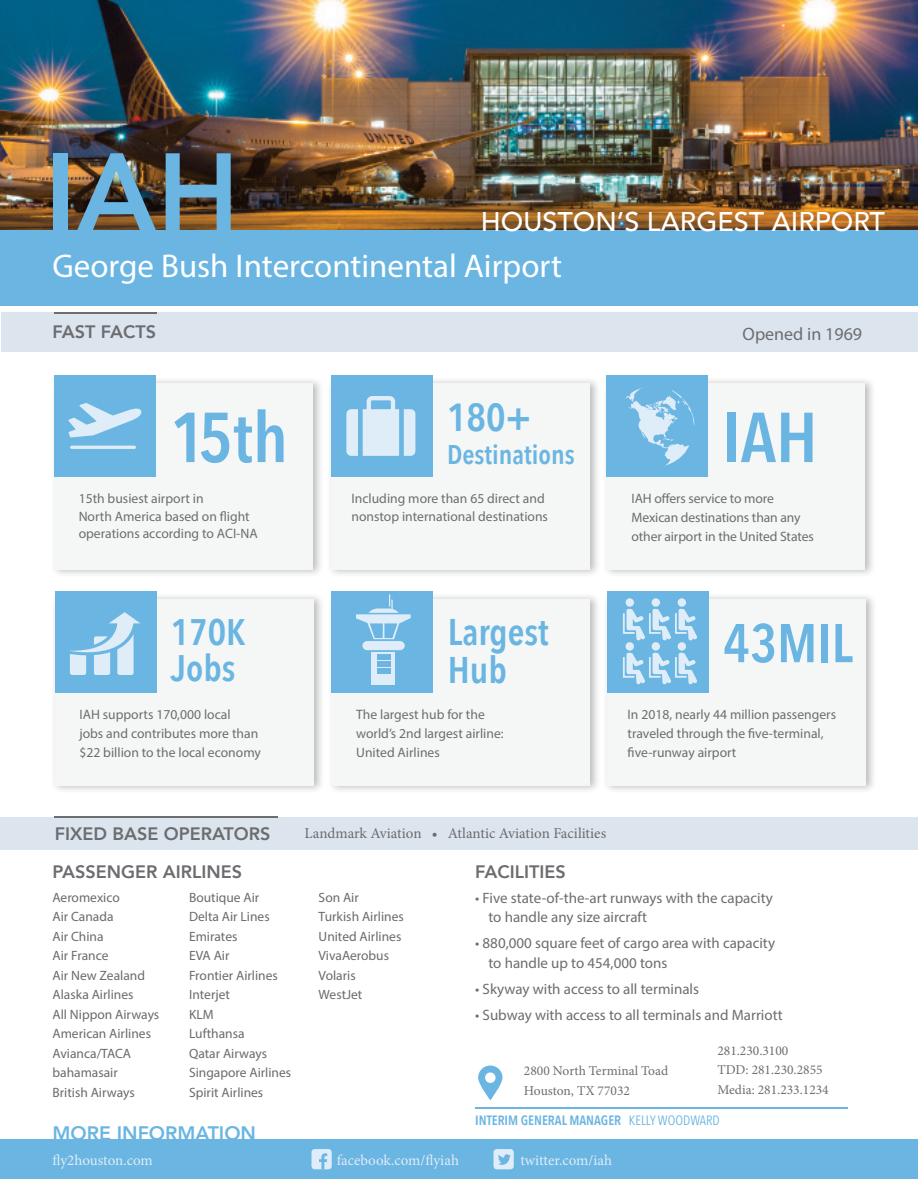
<style>
.page{position:relative;width:918px;height:1188px;background:#fff}
.page>*{position:absolute;margin:0;border:0;box-sizing:border-box;transform-origin:0 0}
.t1{font:800 111.6px "Avenir";color:#6ab5e2}
.t2{font:600 69.9px "Avenir Next Condensed";color:#6ab5e2}
.t3{font:600 54px "Avenir Next Condensed";color:#6ab5e2}
.t4{font:600 39px "Avenir Next Condensed";color:#6ab5e2}
.t5{font:600 37.05px/38.2px "Avenir Next Condensed";color:#6ab5e2}
.t6{font:600 36.9px/36px "Avenir Next Condensed";color:#6ab5e2}
.t7{font:33px "Myriad Pro";color:#fff}
.t8{font:500 27px "Avenir";color:#fff}
.t9{font:600 27px "Avenir Next Condensed";color:#6ab5e2}
.t10{font:800 19.5px "Avenir";color:#6ab5e2}
.t11{font:800 18px "Avenir";color:#6c6d70}
.t12{font:18px "Myriad Pro";color:#6c6d70}
.t13{font:15px/19.5px "Myriad Pro";color:#6c6d70}
.t14{font:15px "Minion Pro";color:#dfedf8}
.t15{font:15px "Minion Pro";color:#6b6b6e}
.t16{font:13.65px/19px "Myriad Pro";color:#6c6d70}
.t17{font:13.5px "Myriad Pro";color:#6b6b6e}
.t18{font:13.5px/19.5px "Minion Pro";color:#6c6d70}
.t19{font:600 13.5px "Avenir Next Condensed";color:#6ab5e2}
.s1{font-weight:400}
</style>
<div class="page">
<img style="left:0;top:0;width:918px;height:230px">
<div style="left:0;top:230px;width:918px;height:76px;background:#6ab5e2"></div>
<div style="left:51px;top:592px;width:274px;height:203px;background:#231f20;opacity:.3"></div>
<div style="left:55px;top:599px;width:258px;height:187px;background:#f5f7f7"></div>
<div style="left:55px;top:591px;width:101px;height:102px;background:#6ab5e2"></div>
<svg style="left:69px;top:612px;width:71px;height:63px"></svg>
<div style="left:327px;top:376px;width:274px;height:203px;background:#231f20;opacity:.3"></div>
<div style="left:331px;top:383px;width:258px;height:187px;background:#f5f7f7"></div>
<div style="left:331px;top:375px;width:101px;height:102px;background:#6ab5e2"></div>
<div style="left:602px;top:376px;width:274px;height:203px;background:#231f20;opacity:.3"></div>
<div style="left:606px;top:383px;width:259px;height:187px;background:#f5f7f7"></div>
<div style="left:606px;top:375px;width:102px;height:102px;background:#6ab5e2"></div>
<div style="left:603px;top:592px;width:274px;height:203px;background:#231f20;opacity:.3"></div>
<div style="left:607px;top:599px;width:258px;height:187px;background:#f5f7f7"></div>
<div style="left:607px;top:591px;width:102px;height:102px;background:#6ab5e2"></div>
<div style="left:50px;top:376px;width:274px;height:203px;background:#231f20;opacity:.3"></div>
<div style="left:54px;top:383px;width:259px;height:187px;background:#f5f7f7"></div>
<div style="left:54px;top:375px;width:102px;height:102px;background:#6ab5e2"></div>
<svg style="left:626px;top:386px;width:69px;height:80px"></svg>
<div style="left:0;top:1139px;width:918px;height:40px;background:#6ab5e2"></div>
<div style="left:0;top:817px;width:918px;height:33px;background:#dce5ee"></div>
<div style="left:1px;top:312px;width:917px;height:40px;background:#dce5ee"></div>
<hr style="left:54px;top:312px;width:102px;height:2px;background:#6c6d70">
<div style="left:311px;top:1149px;width:21px;height:20px;background:#dfedf8;border-radius:3px"></div>
<svg style="left:319px;top:1153px;width:8px;height:16px"></svg>
<div style="left:494px;top:1149px;width:20px;height:20px;background:#dfedf8;border-radius:3px"></div>
<svg style="left:498px;top:1154px;width:13px;height:11px"></svg>
<svg style="left:478px;top:1066px;width:24px;height:34px"></svg>
<hr style="left:475px;top:1107px;width:373px;height:2px;background:#6ab5e2">
<hr style="left:55px;top:816px;width:223px;height:2px;background:#6c6d70">
<div style="left:327px;top:592px;width:275px;height:203px;background:#231f20;opacity:.3"></div>
<div style="left:332px;top:599px;width:258px;height:187px;background:#f5f7f7"></div>
<div style="left:332px;top:591px;width:101px;height:102px;background:#6ab5e2"></div>
<div style="left:372px;top:652px;width:23px;height:33px;background:#dfedf8"></div>
<div style="left:377px;top:655px;width:14px;height:5px;background:#6ab5e2"></div>
<div style="left:377px;top:662px;width:14px;height:5px;background:#6ab5e2"></div>
<div style="left:377px;top:669px;width:14px;height:5px;background:#6ab5e2"></div>
<div style="left:362px;top:641px;width:43px;height:9px;background:#dfedf8;border-radius:5px"></div>
<svg style="left:356px;top:594px;width:55px;height:45px"></svg>
<div style="left:626px;top:642px;width:8px;height:9px;background:#dfedf8;border-radius:50%"></div>
<div style="left:652px;top:642px;width:8px;height:9px;background:#dfedf8;border-radius:50%"></div>
<div style="left:678px;top:642px;width:8px;height:9px;background:#dfedf8;border-radius:50%"></div>
<svg style="left:623px;top:652px;width:74px;height:33px"></svg>
<div style="left:626px;top:598px;width:8px;height:9px;background:#dfedf8;border-radius:50%"></div>
<div style="left:652px;top:598px;width:8px;height:9px;background:#dfedf8;border-radius:50%"></div>
<div style="left:678px;top:598px;width:8px;height:9px;background:#dfedf8;border-radius:50%"></div>
<svg style="left:623px;top:608px;width:74px;height:33px"></svg>
<svg style="left:68px;top:403px;width:74px;height:35px"></svg>
<hr style="left:70px;top:446px;width:66px;height:3px;background:#dfedf8;border-radius:2px">
<svg style="left:346px;top:396px;width:69px;height:60px"></svg>
<p class="t1" style="left:45px;top:107px;width:196px">IAH</p>
<p class="t7" style="left:52px;top:246px;width:511px">George Bush Intercontinental Airport</p>
<p class="t8" style="left:481px;top:199px;width:405px">HOUSTON’S LARGEST AIRPORT</p>
<p class="t11" style="left:52px;top:317px;width:105px">FAST FACTS</p>
<p class="t12" style="left:743px;top:323px;width:121px">Opened in 1969</p>
<p class="t2" style="left:170px;top:377px;width:119px">15th</p>
<p class="t16" style="left:79px;top:489px;width:181px;line-height:17.7px">15th busiest airport in<br>North America based on flight operations according to ACI-NA</p>
<p class="t4" style="left:447px;top:384px;width:86px">180+</p>
<p class="t9" style="left:447px;top:431px;width:129px">Destinations</p>
<p class="t16" style="left:352px;top:489px;width:198px;line-height:17.7px">Including more than 65 direct and nonstop international destinations</p>
<p class="t2" style="left:722px;top:377px;width:97px">IAH</p>
<p class="t16" style="left:632px;top:489px;width:184px">IAH offers service to more<br>Mexican destinations than any other airport in the United States</p>
<p class="t6" style="left:171px;top:613px;width:76px">170K<br>Jobs</p>
<p class="t16" style="left:79px;top:705px;width:183px">IAH supports 170,000 local<br>jobs and contributes more than $22 billion to the local economy</p>
<p class="t5" style="left:448px;top:612px;width:103px">Largest<br>Hub</p>
<p class="t16" style="left:356px;top:705px;width:149px">The largest hub for the world’s 2nd largest airline:<br>United Airlines</p>
<p class="t3" style="left:723px;top:597px;width:131px">43MIL</p>
<p class="t16" style="left:628px;top:705px;width:210px">In 2018, nearly 44 million passengers traveled through the five-terminal, five-runway airport</p>
<p class="t11" style="left:55px;top:820px;width:217px">FIXED BASE OPERATORS</p>
<p class="t15" style="left:305px;top:824px;width:303px">Landmark Aviation • Atlantic Aviation Facilities</p>
<p class="t11" style="left:52px;top:858px;width:191px">PASSENGER AIRLINES</p>
<p class="t11" style="left:475px;top:858px;width:92px">FACILITIES</p>
<p class="t17" style="left:52px;top:889px;width:69px">Aeromexico</p>
<p class="t17" style="left:52px;top:908px;width:63px">Air Canada</p>
<p class="t17" style="left:52px;top:928px;width:53px">Air China</p>
<p class="t17" style="left:52px;top:947px;width:57px">Air France</p>
<p class="t17" style="left:52px;top:967px;width:94px">Air New Zealand</p>
<p class="t17" style="left:52px;top:986px;width:82px">Alaska Airlines</p>
<p class="t17" style="left:52px;top:1006px;width:108px">All Nippon Airways</p>
<p class="t17" style="left:52px;top:1025px;width:100px">American Airlines</p>
<p class="t17" style="left:52px;top:1045px;width:80px">Avianca/TACA</p>
<p class="t17" style="left:52px;top:1064px;width:67px">bahamasair</p>
<p class="t17" style="left:52px;top:1084px;width:84px">British Airways</p>
<p class="t17" style="left:189px;top:889px;width:72px">Boutique Air</p>
<p class="t17" style="left:189px;top:908px;width:82px">Delta Air Lines</p>
<p class="t17" style="left:189px;top:928px;width:50px">Emirates</p>
<p class="t17" style="left:189px;top:947px;width:42px">EVA Air</p>
<p class="t17" style="left:189px;top:967px;width:90px">Frontier Airlines</p>
<p class="t17" style="left:189px;top:986px;width:42px">Interjet</p>
<p class="t17" style="left:189px;top:1006px;width:26px">KLM</p>
<p class="t17" style="left:189px;top:1025px;width:57px">Lufthansa</p>
<p class="t17" style="left:189px;top:1045px;width:80px">Qatar Airways</p>
<p class="t17" style="left:189px;top:1064px;width:104px">Singapore Airlines</p>
<p class="t17" style="left:189px;top:1084px;width:76px">Spirit Airlines</p>
<p class="t10" style="left:52px;top:1118px;width:205px">MORE INFORMATION</p>
<p class="t17" style="left:319px;top:889px;width:42px">Son Air</p>
<p class="t17" style="left:319px;top:908px;width:87px">Turkish Airlines</p>
<p class="t17" style="left:319px;top:928px;width:84px">United Airlines</p>
<p class="t17" style="left:319px;top:947px;width:72px">VivaAerobus</p>
<p class="t17" style="left:319px;top:967px;width:39px">Volaris</p>
<p class="t17" style="left:319px;top:986px;width:45px">WestJet</p>
<p class="t13" style="left:488px;top:888px;width:286px;text-indent:-13px">• Five state-of-the-art runways with the capacity to handle any size aircraft</p>
<p class="t13" style="left:488px;top:933px;width:288px;text-indent:-13px">• 880,000 square feet of cargo area with capacity to handle up to 454,000 tons</p>
<p class="t13" style="left:475px;top:979px;width:225px">• Skyway with access to all terminals</p>
<p class="t13" style="left:475px;top:1005px;width:309px">• Subway with access to all terminals and Marriott</p>
<p class="t18" style="left:524px;top:1061px;width:146px">2800 North Terminal Toad</p>
<p class="t18" style="left:524px;top:1081px;width:108px">Houston, TX 77032</p>
<p class="t18" style="left:717px;top:1041px;width:72px">281.230.3100</p>
<p class="t18" style="left:717px;top:1060px;width:113px">TDD: 281.230.2855<br>Media: 281.233.1234</p>
<p class="t19" style="left:475px;top:1108px;width:246px">INTERIM GENERAL MANAGER <span class="s1">KELLY WOODWARD</span></p>
<p class="t14" style="left:52px;top:1150px;width:102px">fly2houston.com</p>
<p class="t14" style="left:337px;top:1150px;width:124px">facebook.com/flyiah</p>
<p class="t14" style="left:520px;top:1150px;width:93px">twitter.com/iah</p>
</div>
